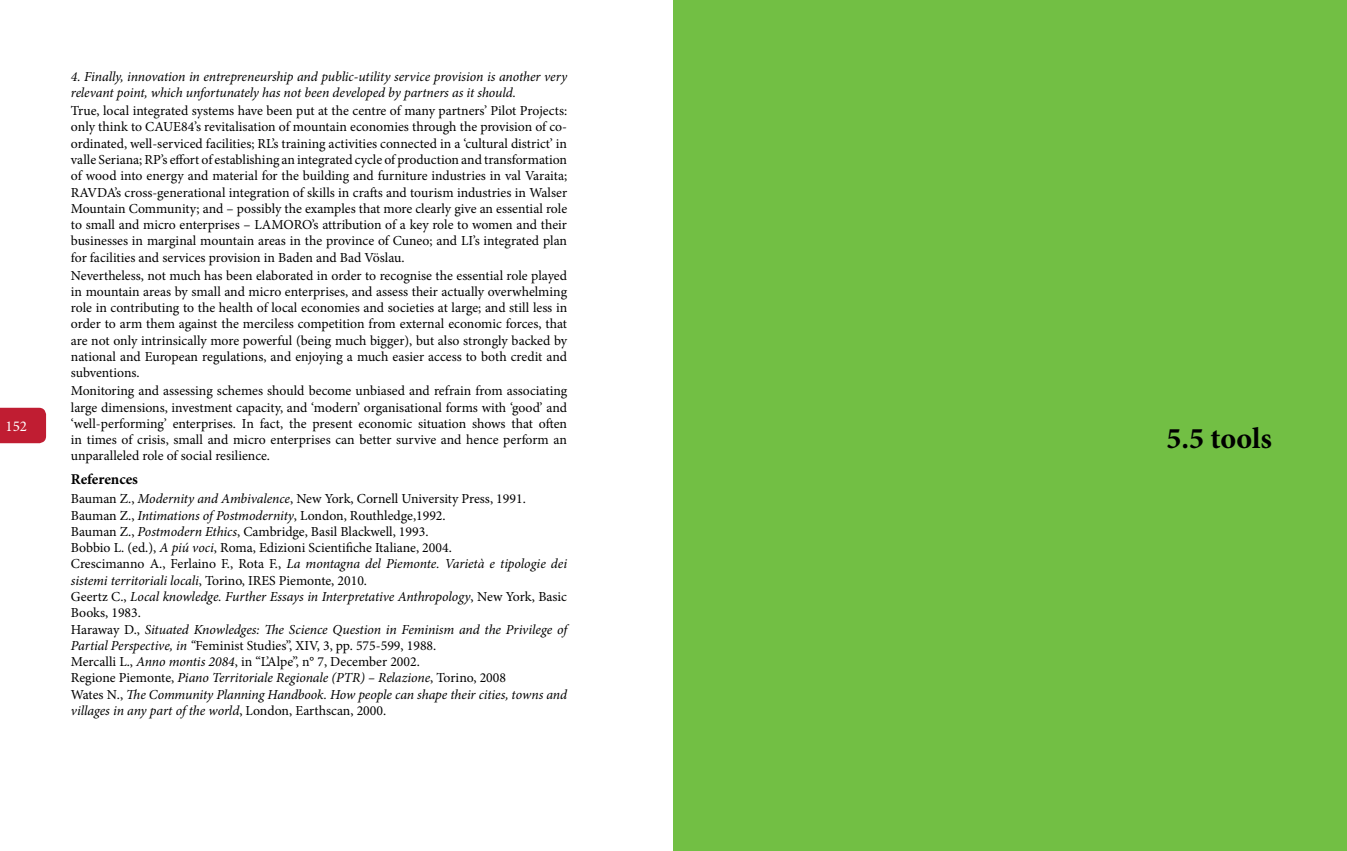
<style>
.page{position:relative;width:1347px;height:851px;background:#fff}
.page>*{position:absolute;margin:0;border:0;box-sizing:border-box;transform-origin:0 0}
.t1{font:700 30px "Minion Pro";color:#000}
.t2{font:700 15px "Minion Pro";letter-spacing:-.005em;color:#000}
.t3{font:15px "Minion Pro";color:#fff}
.t4{font:13.75px/16.2px "Minion Pro";color:#000;text-align:justify}
.t5{font:italic 13.75px/16.2px "Minion Pro";letter-spacing:-.01em;color:#000}
.s1{font-style:normal}
</style>
<div class="page">
<div style="left:0;top:407px;width:46px;height:36px;background:#c01d32"></div>
<div style="left:673px;top:0;width:673px;height:850px;background:#72bf44"></div>
<p class="t3" style="left:6px;top:416px;width:23px">152</p>
<p class="t5" style="left:71px;top:68px;width:498px">4. Finally, innovation in entrepreneurship and public-utility service provision is another very relevant point, which unfortunately has not been developed by partners as it should.</p>
<p class="t4" style="left:71px;top:103px;width:498px">True, local integrated systems have been put at the centre of many partners’ Pilot Projects: only think to CAUE84’s revitalisation of mountain economies through the provision of co&shy;ordinated, well-serviced facilities; RL’s training activities connected in a ‘cultural district’ in valle Seriana; RP’s effort of establishing an integrated cycle of production and transformation of wood into energy and material for the building and furniture industries in val Varaita; RAVDA’s cross-generational integration of skills in crafts and tourism industries in Walser Mountain Community; and – possibly the examples that more clearly give an essential role to small and micro enterprises – LAMORO’s attribution of a key role to women and their businesses in marginal mountain areas in the province of Cuneo; and LI’s integrated plan for facilities and services provision in Baden and Bad Vöslau.</p>
<p class="t4" style="left:71px;top:267px;width:498px">Nevertheless, not much has been elaborated in order to recognise the essential role played in mountain areas by small and micro enterprises, and assess their actually overwhelming role in contributing to the health of local economies and societies at large; and still less in order to arm them against the merciless competition from external economic forces, that are not only intrinsically more powerful (being much bigger), but also strongly backed by national and European regulations, and enjoying a much easier access to both credit and subventions.</p>
<p class="t4" style="left:71px;top:383px;width:498px">Monitoring and assessing schemes should become unbiased and refrain from associating large dimensions, investment capacity, and ‘modern’ organisational forms with ‘good’ and ‘well-performing’ enterprises. In fact, the present economic situation shows that often in times of crisis, small and micro enterprises can better survive and hence perform an unparalleled role of social resilience.</p>
<p class="t2" style="left:71px;top:468px;width:69px">References</p>
<p class="t5" style="left:71px;top:491px;width:498px"><span class="s1">Bauman Z.,</span> Modernity and Ambivalence<span class="s1">, New York, Cornell University Press, 1991.<br>Bauman Z.,</span> Intimations of Postmodernity<span class="s1">, London, Routhledge,1992.<br>Bauman Z.,</span> Postmodern Ethics<span class="s1">, Cambridge, Basil Blackwell, 1993.<br>Bobbio L. (ed.),</span> A piú voci<span class="s1">, Roma, Edizioni Scientifiche Italiane, 2004.<br>Crescimanno A., Ferlaino F., Rota F.,</span> La montagna del Piemonte. Varietà e tipologie dei sistemi territoriali locali<span class="s1">, Torino, IRES Piemonte, 2010.<br>Geertz C.,</span> Local knowledge. Further Essays in Interpretative Anthropology<span class="s1">, New York, Basic Books, 1983.<br>Haraway D.,</span> Situated Knowledges: The Science Question in Feminism and the Privilege of Partial Perspective, in “<span class="s1">Feminist Studies”, XIV, 3, pp. 575-599, 1988.<br>Mercalli L.,</span> Anno montis 2084<span class="s1">, in “L’Alpe”, n° 7, December 2002.<br>Regione Piemonte,</span> Piano Territoriale Regionale (PTR) – Relazione<span class="s1">, Torino, 2008<br>Wates N.,</span> The Community Planning Handbook. How people can shape their cities, towns and villages in any part of the world<span class="s1">, London, Earthscan, 2000.</span></p>
<h1 class="t1" style="left:1166px;top:417px;width:107px">5.5 tools</h1>
</div>
